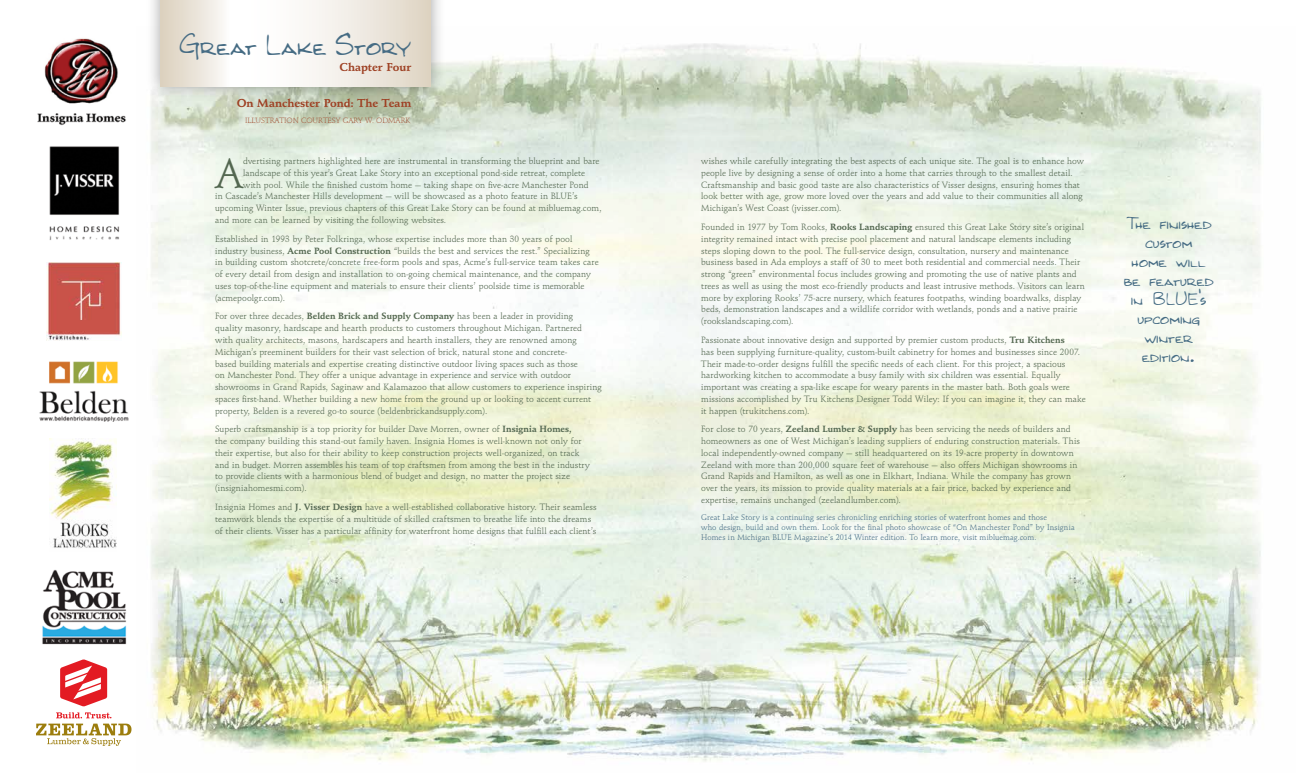
<style>
.page{position:relative;width:1296px;height:783px;background:#fff}
.page>*{position:absolute;margin:0;border:0;box-sizing:border-box;transform-origin:0 0}
.t1{font:44.4px "Schneidler Med T";color:#536750}
.t2{font:32px "Kirbys Hand";letter-spacing:-.015em;color:#466c84}
.t3{font:19px/19px "Kirbys Hand";letter-spacing:-.005em;color:#466c84;text-align:center}
.t4{font:700 12px "Schneidler Med T";color:#9e4124}
.t5{font:9.5px/11.8px "Schneidler Med T";letter-spacing:.01em;color:#536750}
.t6{font:8.5px/10px "Schneidler Med T";letter-spacing:.015em;color:#466c84}
.t7{font:8px "Schneidler Med T Ligh";color:#9e4124}
.s1{font-weight:700}
</style>
<div class="page">
<img style="left:150px;top:43px;width:1111px;height:719px">
<svg style="left:56px;top:712px;width:55px;height:6px"></svg>
<svg style="left:36px;top:724px;width:96px;height:22px"></svg>
<svg style="left:60px;top:659px;width:47px;height:47px"></svg>
<div style="left:145px;top:0;width:300px;height:101px;background:#000;opacity:.35"></div>
<svg style="left:160px;top:0;width:271px;height:87px"></svg>
<img style="left:37px;top:38px;width:89px;height:88px">
<img style="left:49px;top:146px;width:71px;height:94px">
<img style="left:42px;top:569px;width:85px;height:76px">
<img style="left:39px;top:361px;width:90px;height:61px">
<img style="left:50px;top:439px;width:67px;height:109px">
<img style="left:46px;top:263px;width:76px;height:78px">
<h2 class="t2" style="left:178px;top:22px;width:235px">Great Lake Story</h2>
<p class="t4" style="left:340px;top:60px;width:73px">Chapter Four</p>
<p class="t4" style="left:237px;top:96px;width:176px">On Manchester Pond: The Team</p>
<p class="t7" style="left:245px;top:116px;width:167px">ILLUSTRATION COURTESY GARY W. ODMARK</p>
<h1 class="t1" style="left:215px;top:148px;width:30px">A</h1>
<p class="t5" style="left:243px;top:155px;width:358px">dvertising partners highlighted here are instrumental in transforming the blueprint and bare</p>
<p class="t5" style="left:243px;top:167px;width:344px">landscape of this year’s Great Lake Story into an exceptional pond-side retreat, complete</p>
<p class="t5" style="left:243px;top:179px;width:347px">with pool. While the finished custom home — taking shape on five-acre Manchester Pond</p>
<p class="t5" style="left:215px;top:190px;width:364px">in Cascade’s Manchester Hills development — will be showcased as a photo feature in BLUE’s</p>
<p class="t5" style="left:215px;top:202px;width:388px">upcoming Winter Issue, previous chapters of this Great Lake Story can be found at mibluemag.com,</p>
<p class="t5" style="left:215px;top:214px;width:233px">and more can be learned by visiting the following websites.</p>
<p class="t5" style="left:215px;top:233px;width:385px">Established in 1993 by Peter Folkringa, whose expertise includes more than 30 years of pool industry business, <span class="s1">Acme Pool Construction</span> “builds the best and services the rest.” Specializing in building custom shotcrete/concrete free-form pools and spas, Acme’s full-service team takes care of every detail from design and installation to on-going chemical maintenance, and the company uses top-of-the-line equipment and materials to ensure their clients’ poolside time is memorable (acmepoolgr.com).</p>
<p class="t5" style="left:215px;top:311px;width:388px">For over three decades, <span class="s1">Belden Brick and Supply Company</span> has been a leader in providing quality masonry, hardscape and hearth products to customers throughout Michigan. Partnered with quality architects, masons, hardscapers and hearth installers, they are renowned among Michigan’s preeminent builders for their vast selection of brick, natural stone and concrete-<br>based building materials and expertise creating distinctive outdoor living spaces such as those<br>on Manchester Pond. They offer a unique advantage in experience and service with outdoor showrooms in Grand Rapids, Saginaw and Kalamazoo that allow customers to experience inspiring spaces first-hand. Whether building a new home from the ground up or looking to accent current property, Belden is a revered go-to source (beldenbrickandsupply.com).</p>
<p class="t5" style="left:215px;top:424px;width:376px">Superb craftsmanship is a top priority for builder Dave Morren, owner of <span class="s1">Insignia Homes,<br></span>the company building this stand-out family haven. Insignia Homes is well-known not only for their expertise, but also for their ability to keep construction projects well-organized, on track and in budget. Morren assembles his team of top craftsmen from among the best in the industry to provide clients with a harmonious blend of budget and design, no matter the project size (insigniahomesmi.com).</p>
<p class="t5" style="left:215px;top:501px;width:383px">Insignia Homes and <span class="s1">J. Visser Design</span> have a well-established collaborative history. Their seamless teamwork blends the expertise of a multitude of skilled craftsmen to breathe life into the dreams of their clients. Visser has a particular affinity for waterfront home designs that fulfill each client’s</p>
<p class="t5" style="left:701px;top:155px;width:385px">wishes while carefully integrating the best aspects of each unique site. The goal is to enhance how people live by designing a sense of order into a home that carries through to the smallest detail.<br>Craftsmanship and basic good taste are also characteristics of Visser designs, ensuring homes that look better with age, grow more loved over the years and add value to their communities all along Michigan’s West Coast (jvisser.com).</p>
<p class="t5" style="left:701px;top:221px;width:385px">Founded in 1977 by Tom Rooks, <span class="s1">Rooks Landscaping</span> ensured this Great Lake Story site’s original integrity remained intact with precise pool placement and natural landscape elements including steps sloping down to the pool. The full-service design, consultation, nursery and maintenance business based in Ada employs a staff of 30 to meet both residential and commercial needs. Their strong “green” environmental focus includes growing and promoting the use of native plants and trees as well as using the most eco-friendly products and least intrusive methods. Visitors can learn more by exploring Rooks’ 75-acre nursery, which features footpaths, winding boardwalks, display beds, demonstration landscapes and a wildlife corridor with wetlands, ponds and a native prairie (rookslandscaping.com).</p>
<p class="t5" style="left:701px;top:334px;width:386px">Passionate about innovative design and supported by premier custom products, <span class="s1">Tru Kitchens<br></span>has been supplying furniture-quality, custom-built cabinetry for homes and businesses since 2007.<br>Their made-to-order designs fulfill the specific needs of each client. For this project, a spacious hardworking kitchen to accommodate a busy family with six children was essential. Equally important was creating a spa-like escape for weary parents in the master bath. Both goals were missions accomplished by Tru Kitchens Designer Todd Wiley: If you can imagine it, they can make it happen (trukitchens.com).</p>
<p class="t5" style="left:701px;top:424px;width:380px">For close to 70 years, <span class="s1">Zeeland Lumber &amp; Supply</span> has been servicing the needs of builders and homeowners as one of West Michigan’s leading suppliers of enduring construction materials. This local independently-owned company — still headquartered on its 19-acre property in downtown Zeeland with more than 200,000 square feet of warehouse — also offers Michigan showrooms in Grand Rapids and Hamilton, as well as one in Elkhart, Indiana. While the company has grown over the years, its mission to provide quality materials at a fair price, backed by experience and expertise, remains unchanged (zeelandlumber.com).</p>
<p class="t6" style="left:701px;top:512px;width:375px">Great Lake Story is a continuing series chronicling enriching stories of waterfront homes and those<br>who design, build and own them. Look for the final photo showcase of “On Manchester Pond” by Insignia<br>Homes in Michigan BLUE Magazine’s 2014 Winter edition. To learn more, visit mibluemag.com.</p>
<h3 class="t3" style="left:1123px;top:212px;width:92px">The finished custom<br>home will be featured in BLUE’s upcoming winter edition.</h3>
</div>
